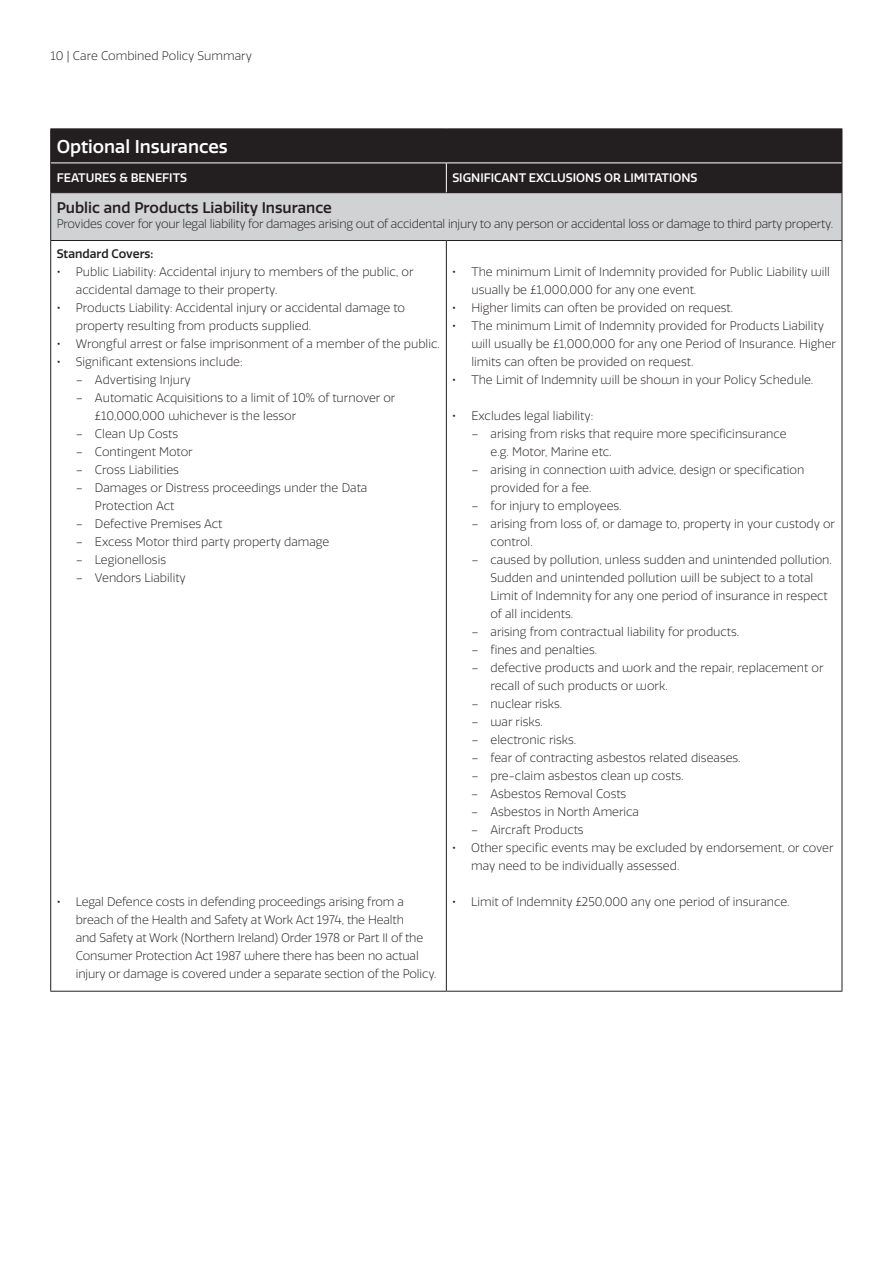
<style>
.page{position:relative;width:890px;height:1262px;background:#fff}
.page>*{position:absolute;margin:0;border:0;box-sizing:border-box;transform-origin:0 0}
.t1{font:500 18px "RSA Sans";color:#fff}
.t2{font:500 15px "RSA Sans";color:#231f20}
.t3{font:300 12px/18px "RSA Sans";color:#231f20}
.t4{font:300 12px "RSA Sans";letter-spacing:-.02em;color:#231f20}
.t5{font:500 12px "RSA Sans";color:#fff}
.t6{font:500 12px "RSA Sans";color:#231f20}
.s1{font-weight:500}
</style>
<div class="page">
<div style="left:51px;top:129px;width:790px;height:63px;background:#231f20"></div>
<div style="left:446px;top:163px;width:396px;height:30px;background:#231f20"></div>
<div style="left:51px;top:193px;width:791px;height:47px;background:#d1d2d4"></div>
<hr style="left:50px;top:128px;width:396px;height:1px;background:#231f20">
<hr style="left:50px;top:129px;width:1px;height:34px;background:#231f20">
<hr style="left:446px;top:128px;width:396px;height:1px;background:#231f20">
<hr style="left:841px;top:129px;width:1px;height:34px;background:#231f20">
<svg style="left:50px;top:163px;width:1px;height:29px"></svg>
<hr style="left:50px;top:192px;width:396px;height:1px;background:#231f20">
<hr style="left:841px;top:193px;width:1px;height:47px;background:#231f20">
<hr style="left:51px;top:162px;width:395px;height:1px;background:#fff">
<hr style="left:446px;top:162px;width:395px;height:1px;background:#fff">
<svg style="left:446px;top:163px;width:1px;height:29px"></svg>
<hr style="left:50px;top:193px;width:1px;height:47px;background:#231f20">
<hr style="left:50px;top:240px;width:396px;height:1px;background:#231f20">
<hr style="left:50px;top:241px;width:1px;height:750px;background:#231f20">
<hr style="left:50px;top:991px;width:396px;height:1px;background:#231f20">
<hr style="left:446px;top:991px;width:396px;height:1px;background:#231f20">
<hr style="left:446px;top:240px;width:396px;height:1px;background:#231f20">
<hr style="left:446px;top:241px;width:1px;height:750px;background:#231f20">
<hr style="left:841px;top:241px;width:1px;height:750px;background:#231f20">
<p class="t3" style="left:50px;top:47px;width:203px">10 | Care Combined Policy Summary</p>
<h1 class="t1" style="left:57px;top:135px;width:172px">Optional Insurances</h1>
<p class="t5" style="left:57px;top:171px;width:132px">FEATURES &amp; BENEFITS</p>
<p class="t5" style="left:452px;top:171px;width:247px">SIGNIFICANT EXCLUSIONS OR LIMITATIONS</p>
<p class="t2" style="left:57px;top:198px;width:277px">Public and Products Liability Insurance</p>
<p class="t4" style="left:57px;top:216px;width:778px">Provides cover for your legal liability for damages arising out of accidental injury to any person or accidental loss or damage to third party property.</p>
<p class="t6" style="left:57px;top:247px;width:98px">Standard Covers:</p>
<p class="t3" style="left:76px;top:263px;width:339px;text-indent:-19px"><span class="s1">•</span> Public Liability: Accidental injury to members of the public, or accidental damage to their property.</p>
<p class="t3" style="left:76px;top:299px;width:331px;text-indent:-19px"><span class="s1">•</span> Products Liability: Accidental injury or accidental damage to property resulting from products supplied.</p>
<p class="t3" style="left:57px;top:335px;width:385px"><span class="s1">•</span> Wrongful arrest or false imprisonment of a member of the public.</p>
<p class="t3" style="left:57px;top:353px;width:187px"><span class="s1">•</span> Significant extensions include:</p>
<p class="t3" style="left:76px;top:371px;width:116px">– Advertising Injury</p>
<p class="t3" style="left:95px;top:389px;width:302px;text-indent:-19px">– Automatic Acquisitions to a limit of 10% of turnover or £10,000,000 whichever is the lessor</p>
<p class="t3" style="left:76px;top:425px;width:104px">– Clean Up Costs</p>
<p class="t3" style="left:76px;top:443px;width:118px">– Contingent Motor</p>
<p class="t3" style="left:76px;top:461px;width:105px">– Cross Liabilities</p>
<p class="t3" style="left:95px;top:479px;width:274px;text-indent:-19px">– Damages or Distress proceedings under the Data<br>Protection Act</p>
<p class="t3" style="left:76px;top:515px;width:148px">– Defective Premises Act</p>
<p class="t3" style="left:76px;top:533px;width:255px">– Excess Motor third party property damage</p>
<p class="t3" style="left:76px;top:551px;width:92px">– Legionellosis</p>
<p class="t3" style="left:76px;top:569px;width:112px">– Vendors Liability</p>
<p class="t3" style="left:471px;top:263px;width:360px;text-indent:-19px"><span class="s1">•</span> The minimum Limit of Indemnity provided for Public Liability will usually be £1,000,000 for any one event.</p>
<p class="t3" style="left:452px;top:299px;width:282px"><span class="s1">•</span> Higher limits can often be provided on request.</p>
<p class="t3" style="left:471px;top:317px;width:366px;text-indent:-19px"><span class="s1">•</span> The minimum Limit of Indemnity provided for Products Liability will usually be £1,000,000 for any one Period of Insurance. Higher limits can often be provided on request.</p>
<p class="t3" style="left:452px;top:371px;width:362px"><span class="s1">•</span> The Limit of Indemnity will be shown in your Policy Schedule.</p>
<p class="t3" style="left:452px;top:407px;width:142px"><span class="s1">•</span> Excludes legal liability:</p>
<p class="t3" style="left:490px;top:425px;width:297px;text-indent:-19px">– arising from risks that require more specificinsurance e.g. Motor, Marine etc.</p>
<p class="t3" style="left:490px;top:461px;width:315px;text-indent:-19px">– arising in connection with advice, design or specification provided for a fee.</p>
<p class="t3" style="left:471px;top:497px;width:152px">– for injury to employees.</p>
<p class="t3" style="left:490px;top:515px;width:346px;text-indent:-19px">– arising from loss of, or damage to, property in your custody or control.</p>
<p class="t3" style="left:490px;top:551px;width:343px;text-indent:-19px">– caused by pollution, unless sudden and unintended pollution.<br>Sudden and unintended pollution will be subject to a total Limit of Indemnity for any one period of insurance in respect of all incidents.</p>
<p class="t3" style="left:471px;top:623px;width:269px">– arising from contractual liability for products.</p>
<p class="t3" style="left:471px;top:641px;width:127px">– fines and penalties.</p>
<p class="t3" style="left:490px;top:659px;width:334px;text-indent:-19px">– defective products and work and the repair, replacement or recall of such products or work.</p>
<p class="t3" style="left:471px;top:695px;width:92px">– nuclear risks.</p>
<p class="t3" style="left:471px;top:713px;width:73px">– war risks.</p>
<p class="t3" style="left:471px;top:731px;width:106px">– electronic risks.</p>
<p class="t3" style="left:471px;top:749px;width:271px">– fear of contracting asbestos related diseases.</p>
<p class="t3" style="left:471px;top:767px;width:214px">– pre-claim asbestos clean up costs.</p>
<p class="t3" style="left:471px;top:785px;width:156px">– Asbestos Removal Costs</p>
<p class="t3" style="left:471px;top:803px;width:169px">– Asbestos in North America</p>
<p class="t3" style="left:471px;top:821px;width:114px">– Aircraft Products</p>
<p class="t3" style="left:471px;top:839px;width:364px;text-indent:-19px"><span class="s1">•</span> Other specific events may be excluded by endorsement, or cover may need to be individually assessed.</p>
<p class="t3" style="left:452px;top:893px;width:339px"><span class="s1">•</span> Limit of Indemnity £250,000 any one period of insurance.</p>
<p class="t3" style="left:76px;top:893px;width:362px;text-indent:-19px"><span class="s1">•</span> Legal Defence costs in defending proceedings arising from a breach of the Health and Safety at Work Act 1974, the Health<br>and Safety at Work (Northern Ireland) Order 1978 or Part II of the Consumer Protection Act 1987 where there has been no actual injury or damage is covered under a separate section of the Policy.</p>
</div>
